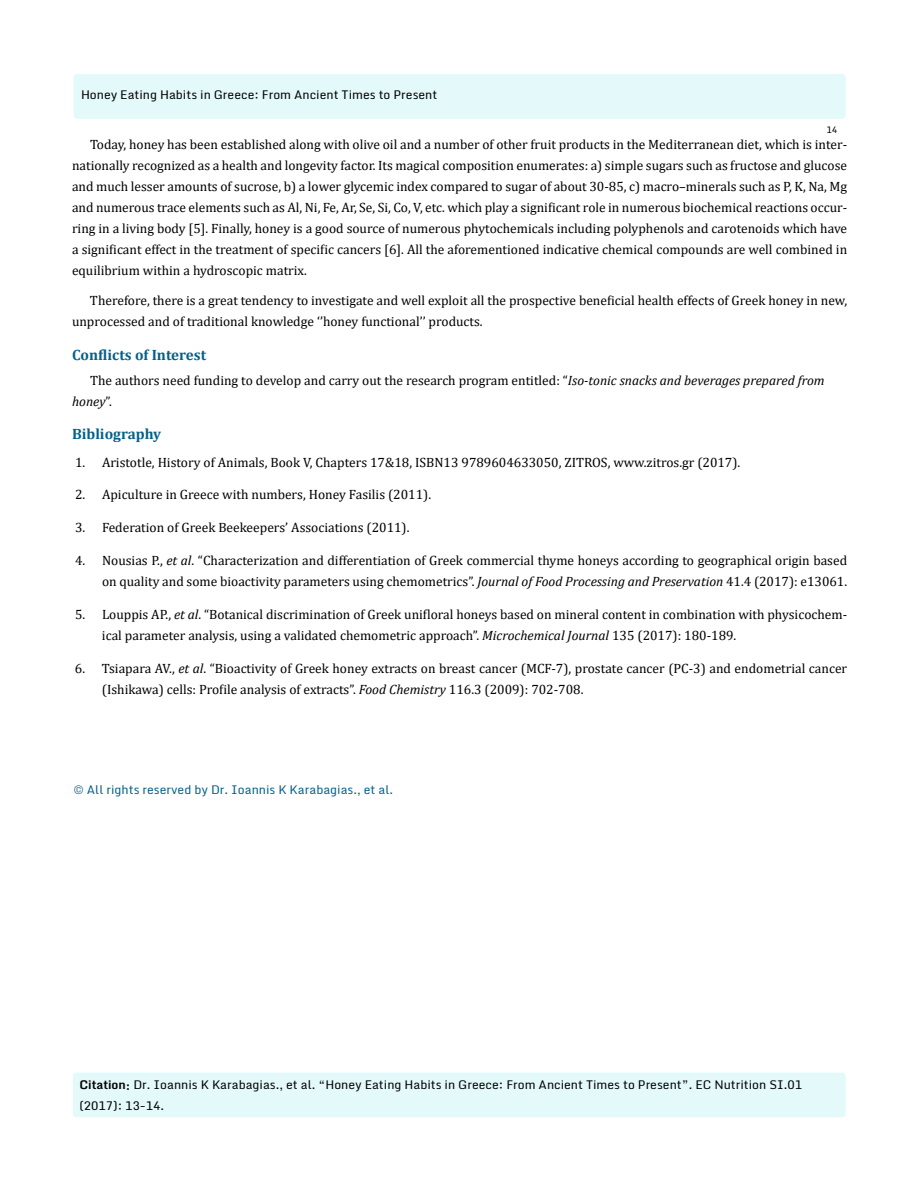
<style>
.page{position:relative;width:918px;height:1188px;background:#fff}
.page>*{position:absolute;margin:0;border:0;box-sizing:border-box;transform-origin:0 0}
.t1{font:700 15px "Cambria";color:#046089}
.t2{font:13.5px/21px "Cambria";color:#000}
.t3{font:12px/21px "Monda";color:#000}
.t4{font:12px "Monda";color:#046089}
.t5{font:9px "Monda";color:#000}
.s1{font-style:italic}
.s2{font-weight:700}
</style>
<div class="page">
<div style="left:73px;top:73px;width:773px;height:47px;background:#e3f9fa;border-radius:4px"></div>
<div style="left:72px;top:72px;width:775px;height:48px;border:2px solid #fff;border-radius:4px"></div>
<div style="left:72px;top:1072px;width:774px;height:46px;background:#e3f9fa;border-radius:4px"></div>
<div style="left:71px;top:1071px;width:776px;height:48px;border:2px solid #fff;border-radius:4px"></div>
<p class="t3" style="left:81px;top:85px;width:358px">Honey Eating Habits in Greece: From Ancient Times to Present</p>
<p class="t5" style="left:826px;top:124px;width:12px">14</p>
<p class="t2" style="left:72px;top:133px;width:777px;text-align:justify;text-indent:18px">Today, honey has been established along with olive oil and a number of other fruit products in the Mediterranean diet, which is inter&shy;nationally recognized as a health and longevity factor. Its magical composition enumerates: a) simple sugars such as fructose and glucose and much lesser amounts of sucrose, b) a lower glycemic index compared to sugar of about 30-85, c) macro–minerals such as P, K, Na, Mg and numerous trace elements such as Al, Ni, Fe, Ar, Se, Si, Co, V, etc. which play a significant role in numerous biochemical reactions occur&shy;ring in a living body [5]. Finally, honey is a good source of numerous phytochemicals including polyphenols and carotenoids which have a significant effect in the treatment of specific cancers [6]. All the aforementioned indicative chemical compounds are well combined in equilibrium within a hydroscopic matrix.</p>
<p class="t2" style="left:72px;top:290px;width:777px;text-indent:18px">Therefore, there is a great tendency to investigate and well exploit all the prospective beneficial health effects of Greek honey in new, unprocessed and of traditional knowledge ‘’honey functional’’ products.</p>
<p class="t1" style="left:72px;top:344px;width:136px">Conflicts of Interest</p>
<p class="t2" style="left:72px;top:370px;width:754px;text-indent:18px">The authors need funding to develop and carry out the research program entitled: “<span class="s1">Iso-tonic snacks and beverages prepared from honey</span>”.</p>
<p class="t1" style="left:72px;top:423px;width:91px">Bibliography</p>
<p class="t2" style="left:75px;top:451px;width:667px">1. Aristotle, History of Animals, Book V, Chapters 17&amp;18, ISBN13 9789604633050, ZITROS, www.zitros.gr (2017).</p>
<p class="t2" style="left:75px;top:484px;width:358px">2. Apiculture in Greece with numbers, Honey Fasilis (2011).</p>
<p class="t2" style="left:75px;top:517px;width:336px">3. Federation of Greek Beekeepers’ Associations (2011).</p>
<p class="t2" style="left:75px;top:550px;width:774px;text-align:right">4. Nousias P., <span class="s1">et al</span>. “Characterization and differentiation of Greek commercial thyme honeys according to geographical origin based on quality and some bioactivity parameters using chemometrics”. <span class="s1">Journal of Food Processing and Preservation</span> 41.4 (2017): e13061.</p>
<p class="t2" style="left:102px;top:604px;width:747px;text-indent:-27px">5. Louppis AP., <span class="s1">et al</span>. “Botanical discrimination of Greek unifloral honeys based on mineral content in combination with physicochem&shy;ical parameter analysis, using a validated chemometric approach”. <span class="s1">Microchemical Journal</span> 135 (2017): 180-189.</p>
<p class="t2" style="left:102px;top:658px;width:747px;text-indent:-27px">6. Tsiapara AV., <span class="s1">et al</span>. “Bioactivity of Greek honey extracts on breast cancer (MCF-7), prostate cancer (PC-3) and endometrial cancer (Ishikawa) cells: Profile analysis of extracts”. <span class="s1">Food Chemistry</span> 116.3 (2009): 702-708.</p>
<p class="t4" style="left:74px;top:782px;width:321px">© All rights reserved by Dr. Ioannis K Karabagias., et al.</p>
<p class="t3" style="left:79px;top:1075px;width:724px"><span class="s2">Citation:</span> Dr. Ioannis K Karabagias., et al. “Honey Eating Habits in Greece: From Ancient Times to Present”. EC Nutrition SI.01 (2017): 13-14.</p>
</div>
